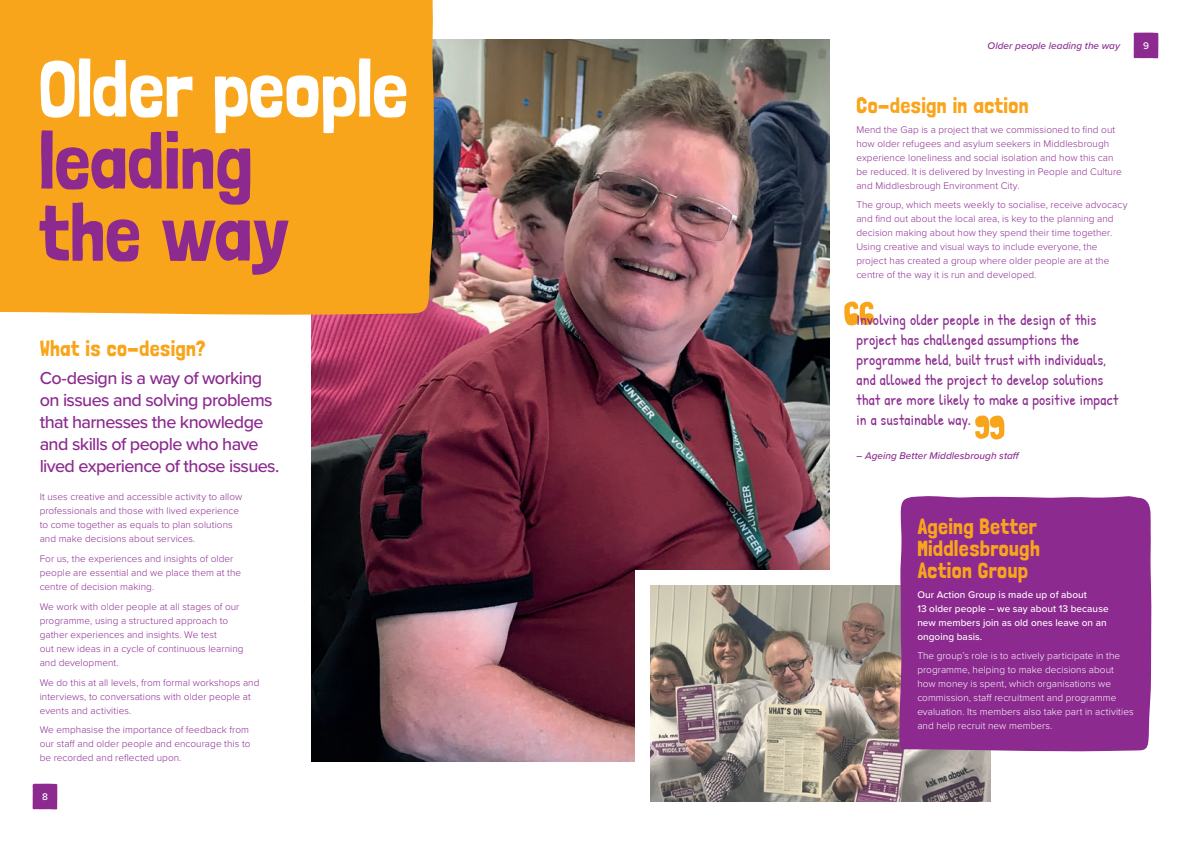
<style>
.page{position:relative;width:1191px;height:842px;background:#fff}
.page>*{position:absolute;margin:0;border:0;box-sizing:border-box;transform-origin:0 0}
.Heading{font:80px/72px "Londrina Solid";letter-spacing:-.01em;color:#8c2a90}
.Sub_head{font:22px/22px "Londrina Solid";letter-spacing:.01em;color:#f9a51b}
.Intro{font:500 18px/22px "Proxima Nova";letter-spacing:-.035em;color:#8c2a90}
.t1{font:15px/20px "Patrick Hand";letter-spacing:.015em;color:#8c2a90}
.Body{font:300 10px/14px "Proxima Nova";letter-spacing:.005em;color:#8c2a90}
.Body-2{font:300 10px/14px "Proxima Nova";letter-spacing:.005em;color:#fff}
.Sub_head-2{font:500 10px/14px "Proxima Nova";letter-spacing:.005em;color:#fff}
.Body-3{font:italic 500 10px "Proxima Nova";letter-spacing:.005em;color:#8c2a90}
.s1{color:#fff}
</style>
<div class="page">
<svg style="left:1133px;top:33px;width:25px;height:25px"></svg>
<svg style="left:33px;top:784px;width:24px;height:25px"></svg>
<img style="left:312px;top:40px;width:518px;height:721px">
<div style="left:0;top:0;width:435px;height:316px;background:#f9a51b"></div>
<div style="left:635px;top:571px;width:516px;height:243px;background:#fff"></div>
<img style="left:651px;top:586px;width:339px;height:215px">
<div style="left:898px;top:496px;width:253px;height:256px;background:#8c2a90"></div>
<svg style="left:844px;top:301px;width:30px;height:25px"></svg>
<svg style="left:975px;top:415px;width:29px;height:25px"></svg>
<p class="Heading" style="left:38px;top:51px;width:372px"><span class="s1">Older people </span>leading<br>the way</p>
<p class="Sub_head" style="left:40px;top:337px;width:168px">What is co-design?</p>
<p class="Intro" style="left:40px;top:366px;width:241px">Co-design is a way of working on issues and solving problems that harnesses the knowledge and skills of people who have lived experience of those issues.</p>
<p class="Body" style="left:40px;top:490px;width:204px">It uses creative and accessible activity to allow professionals and those with lived experience to come together as equals to plan solutions and make decisions about services.</p>
<p class="Body" style="left:40px;top:551px;width:203px">For us, the experiences and insights of older people are essential and we place them at the centre of decision making.</p>
<p class="Body" style="left:40px;top:599px;width:205px">We work with older people at all stages of our programme, using a structured approach to gather experiences and insights. We test<br>out new ideas in a cycle of continuous learning and development.</p>
<p class="Body" style="left:40px;top:675px;width:221px">We do this at all levels, from formal workshops and interviews, to conversations with older people at events and activities.</p>
<p class="Body" style="left:40px;top:722px;width:212px">We emphasise the importance of feedback from our staff and older people and encourage this to be recorded and reflected upon.</p>
<p class="Sub_head-2" style="left:42px;top:789px;width:7px">8</p>
<p class="Body-3" style="left:987px;top:39px;width:134px">Older people leading the way</p>
<p class="Sub_head-2" style="left:1143px;top:38px;width:7px">9</p>
<p class="Sub_head" style="left:856px;top:94px;width:174px">Co-design in action</p>
<p class="Body" style="left:856px;top:122px;width:267px">Mend the Gap is a project that we commissioned to find out how older refugees and asylum seekers in Middlesbrough experience loneliness and social isolation and how this can be reduced. It is delivered by Investing in People and Culture and Middlesbrough Environment City.</p>
<p class="Body" style="left:856px;top:198px;width:273px">The group, which meets weekly to socialise, receive advocacy and find out about the local area, is key to the planning and decision making about how they spend their time together.<br>Using creative and visual ways to include everyone, the project has created a group where older people are at the centre of the way it is run and developed.</p>
<p class="t1" style="left:856px;top:310px;width:263px">Involving older people in the design of this project has challenged assumptions the programme held, built trust with individuals, and allowed the project to develop solutions that are more likely to make a positive impact in a sustainable way.</p>
<p class="Body-3" style="left:856px;top:448px;width:165px">– Ageing Better Middlesbrough staff</p>
<p class="Sub_head" style="left:917px;top:515px;width:124px">Ageing Better<br>Middlesbrough<br>Action Group</p>
<p class="Sub_head-2" style="left:917px;top:587px;width:193px">Our Action Group is made up of about<br>13 older people – we say about 13 because new members join as old ones leave on an ongoing basis.</p>
<p class="Body-2" style="left:917px;top:648px;width:218px">The group’s role is to actively participate in the programme, helping to make decisions about how money is spent, which organisations we commission, staff recruitment and programme evaluation. Its members also take part in activities and help recruit new members.</p>
</div>
